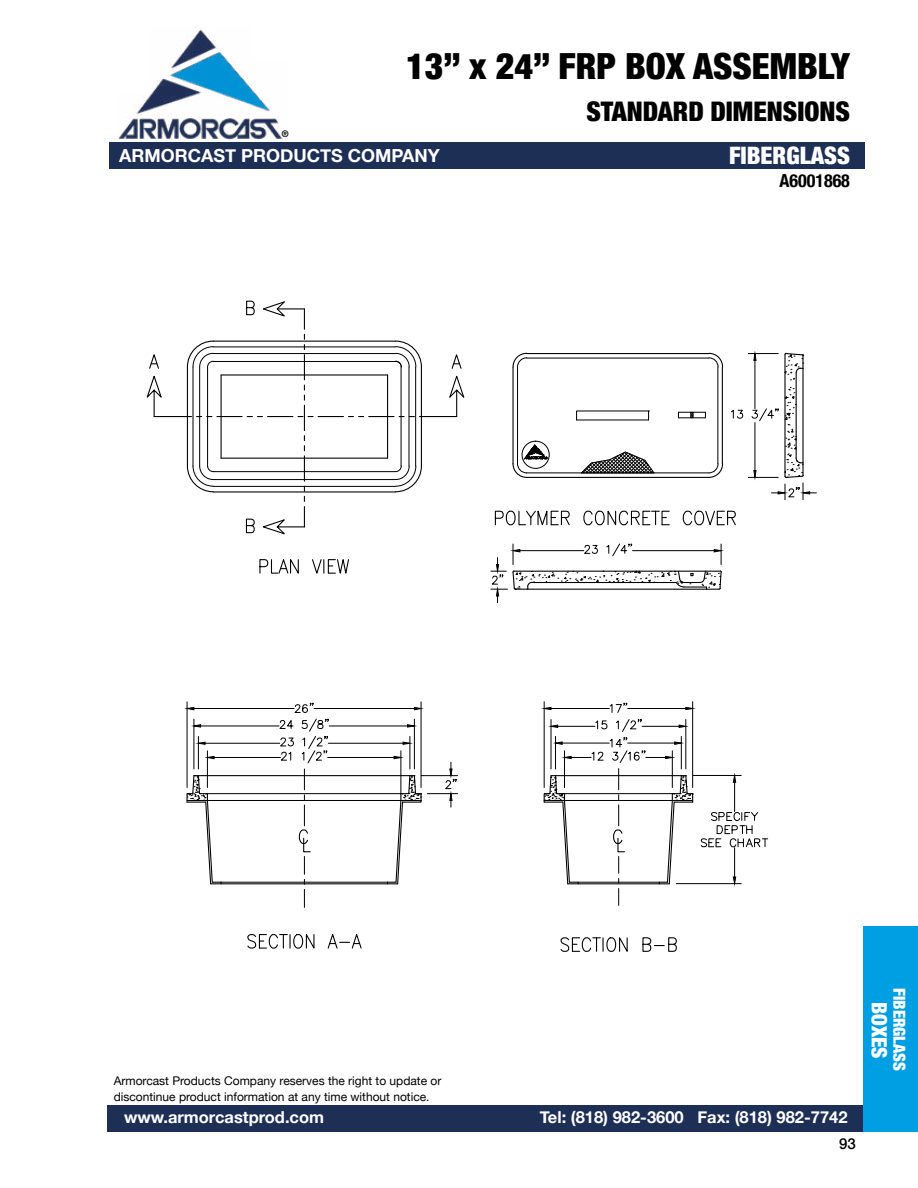
<style>
.page{position:relative;width:918px;height:1188px;background:#fff}
.page>*{position:absolute;margin:0;border:0;box-sizing:border-box;transform-origin:0 0}
.t1{font:900 condensed 36px "Helvetica Neue";color:#000}
.t2{font:900 condensed 27px "Helvetica Neue";color:#000}
.t3{font:900 condensed 24px "Helvetica Neue";color:#fff}
.t4{font:900 condensed 21px "Helvetica Neue";color:#fff}
.t5{font:700 18px "Helvetica Neue";color:#fff}
.t6{font:700 condensed 18px "Helvetica Neue";color:#000}
.t7{font:700 16.5px "Helvetica Neue";color:#fff}
.t8{font:900 condensed 16.5px "Helvetica Neue";color:#fff}
.t9{font:500 15px "Helvetica Neue";color:#000}
.t10{font:12px/15.9px "Helvetica Neue";color:#000}
.t11{font:700 9.15px "Helvetica Neue";color:#000;scale:.94 1}
</style>
<div class="page">
<div style="left:109px;top:142px;width:755px;height:26px;background:#1e2f56"></div>
<div style="left:107px;top:1105px;width:756px;height:26px;background:#1e2f56"></div>
<img style="left:118px;top:26px;width:165px;height:114px">
<div style="left:281px;top:133px;width:7px;height:6px;background:#fff;border-radius:50%"></div>
<div style="left:863px;top:927px;width:55px;height:205px;background:#009fe3"></div>
<svg style="left:581px;top:452px;width:73px;height:21px"></svg>
<hr style="left:693px;top:775px;width:48px;height:1px;background:#000">
<hr style="left:676px;top:883px;width:65px;height:1px;background:#000">
<hr style="left:734px;top:782px;width:1px;height:30px;background:#000">
<svg style="left:733px;top:776px;width:3px;height:7px"></svg>
<svg style="left:700px;top:811px;width:68px;height:73px"></svg>
<hr style="left:187px;top:702px;width:1px;height:86px;background:#000">
<hr style="left:421px;top:702px;width:1px;height:86px;background:#000">
<hr style="left:194px;top:708px;width:100px;height:1px;background:#000">
<hr style="left:314px;top:708px;width:100px;height:1px;background:#000">
<svg style="left:186px;top:707px;width:9px;height:4px"></svg>
<svg style="left:414px;top:707px;width:8px;height:4px"></svg>
<hr style="left:207px;top:751px;width:1px;height:37px;background:#000">
<hr style="left:401px;top:751px;width:1px;height:43px;background:#000">
<hr style="left:214px;top:757px;width:66px;height:1px;background:#000">
<hr style="left:328px;top:757px;width:66px;height:1px;background:#000">
<svg style="left:207px;top:756px;width:8px;height:3px"></svg>
<svg style="left:393px;top:756px;width:9px;height:3px"></svg>
<hr style="left:207px;top:793px;width:194px;height:1px;background:#000">
<hr style="left:207px;top:800px;width:194px;height:1px;background:#000">
<hr style="left:527px;top:473px;width:182px;height:1px;background:#000">
<hr style="left:527px;top:358px;width:182px;height:1px;background:#000">
<hr style="left:527px;top:477px;width:182px;height:1px;background:#000">
<hr style="left:527px;top:353px;width:182px;height:1px;background:#000">
<hr style="left:517px;top:367px;width:1px;height:97px;background:#000">
<hr style="left:512px;top:367px;width:2px;height:97px;background:#000">
<hr style="left:387px;top:375px;width:1px;height:83px;background:#000">
<hr style="left:221px;top:375px;width:1px;height:83px;background:#000">
<hr style="left:401px;top:367px;width:1px;height:99px;background:#000">
<hr style="left:207px;top:367px;width:1px;height:99px;background:#000">
<hr style="left:409px;top:367px;width:1px;height:99px;background:#000">
<hr style="left:199px;top:367px;width:1px;height:99px;background:#000">
<hr style="left:193px;top:367px;width:1px;height:99px;background:#000">
<hr style="left:415px;top:367px;width:1px;height:99px;background:#000">
<hr style="left:187px;top:367px;width:1px;height:99px;background:#000">
<hr style="left:421px;top:367px;width:1px;height:99px;background:#000">
<hr style="left:194px;top:719px;width:1px;height:50px;background:#000">
<hr style="left:414px;top:719px;width:1px;height:50px;background:#000">
<hr style="left:201px;top:726px;width:78px;height:1px;background:#000">
<hr style="left:329px;top:726px;width:79px;height:1px;background:#000">
<svg style="left:193px;top:724px;width:8px;height:4px"></svg>
<svg style="left:407px;top:724px;width:8px;height:4px"></svg>
<hr style="left:198px;top:736px;width:1px;height:33px;background:#000">
<hr style="left:410px;top:736px;width:1px;height:33px;background:#000">
<hr style="left:205px;top:743px;width:75px;height:1px;background:#000">
<hr style="left:328px;top:743px;width:75px;height:1px;background:#000">
<svg style="left:198px;top:741px;width:8px;height:4px"></svg>
<svg style="left:402px;top:741px;width:9px;height:4px"></svg>
<hr style="left:194px;top:775px;width:216px;height:1px;background:#000">
<hr style="left:221px;top:458px;width:167px;height:1px;background:#000">
<hr style="left:213px;top:471px;width:182px;height:1px;background:#000">
<hr style="left:213px;top:479px;width:182px;height:1px;background:#000">
<hr style="left:213px;top:486px;width:182px;height:1px;background:#000">
<hr style="left:213px;top:491px;width:182px;height:2px;background:#000">
<svg style="left:186px;top:465px;width:28px;height:28px"></svg>
<svg style="left:395px;top:465px;width:27px;height:28px"></svg>
<hr style="left:221px;top:374px;width:167px;height:2px;background:#000">
<hr style="left:213px;top:361px;width:182px;height:1px;background:#000">
<hr style="left:213px;top:353px;width:182px;height:1px;background:#000">
<hr style="left:213px;top:347px;width:182px;height:1px;background:#000">
<hr style="left:213px;top:341px;width:182px;height:1px;background:#000">
<svg style="left:186px;top:340px;width:28px;height:28px"></svg>
<svg style="left:395px;top:340px;width:27px;height:28px"></svg>
<svg style="left:512px;top:352px;width:16px;height:16px"></svg>
<hr style="left:718px;top:367px;width:1px;height:97px;background:#000">
<hr style="left:722px;top:367px;width:1px;height:97px;background:#000">
<svg style="left:708px;top:463px;width:16px;height:15px"></svg>
<svg style="left:708px;top:352px;width:16px;height:16px"></svg>
<hr style="left:211px;top:883px;width:187px;height:1px;background:#000">
<svg style="left:678px;top:411px;width:28px;height:8px"></svg>
<svg style="left:490px;top:543px;width:232px;height:60px"></svg>
<svg style="left:278px;top:702px;width:52px;height:205px"></svg>
<svg style="left:247px;top:934px;width:68px;height:15px"></svg>
<svg style="left:327px;top:934px;width:35px;height:15px"></svg>
<svg style="left:560px;top:937px;width:68px;height:15px"></svg>
<svg style="left:642px;top:937px;width:35px;height:15px"></svg>
<svg style="left:259px;top:559px;width:40px;height:15px"></svg>
<svg style="left:312px;top:559px;width:37px;height:15px"></svg>
<svg style="left:245px;top:507px;width:60px;height:28px"></svg>
<svg style="left:246px;top:300px;width:9px;height:16px"></svg>
<svg style="left:262px;top:301px;width:43px;height:38px"></svg>
<hr style="left:154px;top:416px;width:38px;height:1px;background:#000">
<svg style="left:197px;top:416px;width:65px;height:1px"></svg>
<svg style="left:268px;top:345px;width:75px;height:156px"></svg>
<svg style="left:349px;top:416px;width:65px;height:1px"></svg>
<hr style="left:419px;top:416px;width:38px;height:1px;background:#000">
<svg style="left:146px;top:354px;width:18px;height:64px"></svg>
<svg style="left:448px;top:354px;width:17px;height:64px"></svg>
<hr style="left:221px;top:882px;width:167px;height:1px;background:#000">
<svg style="left:387px;top:775px;width:35px;height:110px"></svg>
<svg style="left:494px;top:510px;width:76px;height:16px"></svg>
<svg style="left:583px;top:510px;width:87px;height:16px"></svg>
<svg style="left:682px;top:510px;width:54px;height:16px"></svg>
<svg style="left:186px;top:775px;width:36px;height:110px"></svg>
<svg style="left:543px;top:702px;width:151px;height:203px"></svg>
<hr style="left:784px;top:354px;width:2px;height:122px;background:#000">
<hr style="left:802px;top:368px;width:2px;height:95px;background:#000">
<hr style="left:748px;top:477px;width:30px;height:1px;background:#000">
<hr style="left:748px;top:353px;width:30px;height:1px;background:#000">
<hr style="left:755px;top:360px;width:1px;height:49px;background:#000">
<svg style="left:753px;top:353px;width:4px;height:8px"></svg>
<svg style="left:731px;top:409px;width:13px;height:10px"></svg>
<svg style="left:751px;top:387px;width:65px;height:113px"></svg>
<hr style="left:796px;top:373px;width:1px;height:59px;background:#000">
<svg style="left:784px;top:352px;width:20px;height:29px"></svg>
<div style="left:522px;top:441px;width:27px;height:28px;border:1px solid #000;border-radius:50%"></div>
<svg style="left:512px;top:444px;width:36px;height:34px"></svg>
<hr style="left:577px;top:420px;width:72px;height:1px;background:#000">
<hr style="left:421px;top:775px;width:37px;height:1px;background:#000">
<hr style="left:427px;top:793px;width:31px;height:1px;background:#000">
<svg style="left:444px;top:762px;width:13px;height:45px"></svg>
<hr style="left:565px;top:800px;width:107px;height:1px;background:#000">
<p class="t11" style="left:282px;top:129px;width:9px">®</p>
<h1 class="t1" style="left:406px;top:44px;width:445px">13” x 24” FRP BOX ASSEMBLY</h1>
<h2 class="t2" style="left:586px;top:95px;width:265px">STANDARD DIMENSIONS</h2>
<h3 class="t5" style="left:119px;top:145px;width:322px">ARMORCAST PRODUCTS COMPANY</h3>
<h3 class="t3" style="left:729px;top:141px;width:122px">FIBERGLASS</h3>
<h3 class="t6" style="left:779px;top:170px;width:72px">A6001868</h3>
<p class="t10" style="left:114px;top:1072px;width:329px">Armorcast Products Company reserves the right to update or discontinue product information at any time without notice.</p>
<h3 class="t7" style="left:124px;top:1107px;width:202px">www.armorcastprod.com</h3>
<h3 class="t7" style="left:540px;top:1107px;width:309px">Tel: (818) 982-3600 Fax: (818) 982-7742</h3>
<p class="t9" style="left:839px;top:1135px;width:18px">93</p>
<h3 class="t8" style="left:910px;top:988px;width:85px;rotate:90deg">FIBERGLASS</h3>
<h3 class="t4" style="left:892px;top:1002px;width:58px;rotate:90deg">BOXES</h3>
</div>
